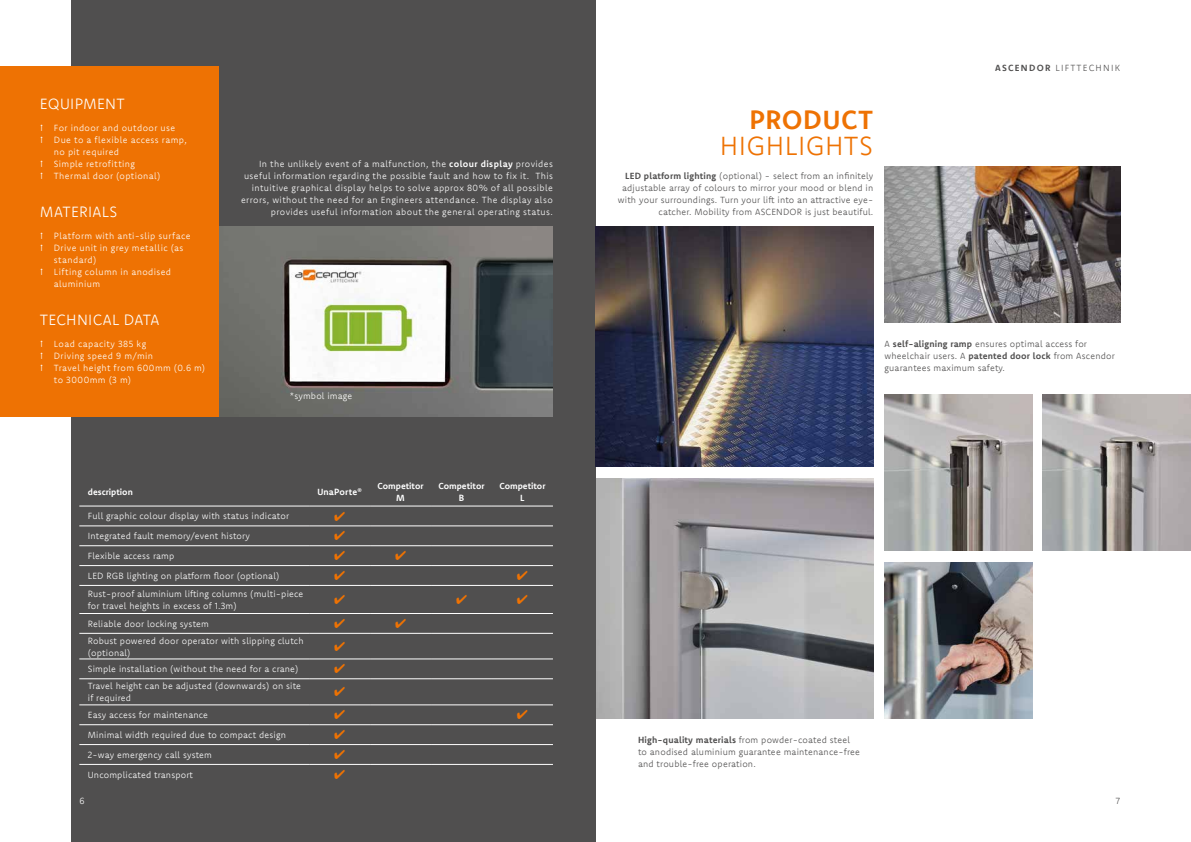
<style>
.page{position:relative;width:1191px;height:842px;background:#fff}
.page>*{position:absolute;margin:0;border:0;box-sizing:border-box;transform-origin:0 0}
.t1{font:300 26.5px "Komet";letter-spacing:.015em;color:#ee7203}
.t2{font:700 26.5px "Komet";letter-spacing:.02em;color:#ee7203}
.t3{font:300 15px "Komet";letter-spacing:.02em;color:#fff}
.t4{font:300 9px/12px "Komet";letter-spacing:.035em;color:#fff}
.t5{font:300 9px/12px "Komet";letter-spacing:.02em;color:#504f4f}
.t6{font:300 9px "Komet";letter-spacing:.14em;color:#504f4f}
.t7{font:700 9px "Komet";letter-spacing:.02em;color:#fff}
.t8{font:700 8.8px "Komet";color:#fff}
.s1{font-weight:700}
</style>
<div class="page">
<div style="left:71px;top:0;width:524px;height:842px;background:#504f4f"></div>
<img style="left:596px;top:479px;width:277px;height:240px">
<img style="left:884px;top:167px;width:236px;height:156px">
<img style="left:218px;top:227px;width:335px;height:189px">
<img style="left:884px;top:395px;width:148px;height:156px">
<img style="left:1042px;top:395px;width:149px;height:156px">
<img style="left:595px;top:227px;width:278px;height:240px">
<img style="left:884px;top:563px;width:148px;height:156px">
<div style="left:0;top:66px;width:218px;height:351px;background:#ee7203"></div>
<hr style="left:79px;top:506px;width:230px;height:1px;background:#fff">
<hr style="left:309px;top:506px;width:61px;height:1px;background:#fff">
<hr style="left:370px;top:506px;width:61px;height:1px;background:#fff">
<hr style="left:431px;top:506px;width:61px;height:1px;background:#fff">
<hr style="left:492px;top:506px;width:61px;height:1px;background:#fff">
<hr style="left:79px;top:526px;width:230px;height:1px;background:#fff">
<hr style="left:309px;top:526px;width:61px;height:1px;background:#fff">
<hr style="left:370px;top:526px;width:61px;height:1px;background:#fff">
<hr style="left:431px;top:526px;width:61px;height:1px;background:#fff">
<hr style="left:492px;top:526px;width:61px;height:1px;background:#fff">
<hr style="left:79px;top:545px;width:230px;height:1px;background:#fff">
<hr style="left:309px;top:545px;width:61px;height:1px;background:#fff">
<hr style="left:370px;top:545px;width:61px;height:1px;background:#fff">
<hr style="left:431px;top:545px;width:61px;height:1px;background:#fff">
<hr style="left:492px;top:545px;width:61px;height:1px;background:#fff">
<hr style="left:79px;top:565px;width:230px;height:1px;background:#fff">
<hr style="left:309px;top:565px;width:61px;height:1px;background:#fff">
<hr style="left:370px;top:565px;width:61px;height:1px;background:#fff">
<hr style="left:431px;top:565px;width:61px;height:1px;background:#fff">
<hr style="left:492px;top:565px;width:61px;height:1px;background:#fff">
<hr style="left:79px;top:585px;width:230px;height:1px;background:#fff">
<hr style="left:309px;top:585px;width:61px;height:1px;background:#fff">
<hr style="left:370px;top:585px;width:61px;height:1px;background:#fff">
<hr style="left:431px;top:585px;width:61px;height:1px;background:#fff">
<hr style="left:492px;top:585px;width:61px;height:1px;background:#fff">
<hr style="left:79px;top:613px;width:230px;height:1px;background:#fff">
<hr style="left:309px;top:613px;width:61px;height:1px;background:#fff">
<hr style="left:370px;top:613px;width:61px;height:1px;background:#fff">
<hr style="left:431px;top:613px;width:61px;height:1px;background:#fff">
<hr style="left:492px;top:613px;width:61px;height:1px;background:#fff">
<hr style="left:79px;top:633px;width:230px;height:1px;background:#fff">
<hr style="left:309px;top:633px;width:61px;height:1px;background:#fff">
<hr style="left:370px;top:633px;width:61px;height:1px;background:#fff">
<hr style="left:431px;top:633px;width:61px;height:1px;background:#fff">
<hr style="left:492px;top:633px;width:61px;height:1px;background:#fff">
<hr style="left:79px;top:659px;width:230px;height:1px;background:#fff">
<hr style="left:309px;top:659px;width:61px;height:1px;background:#fff">
<hr style="left:370px;top:659px;width:61px;height:1px;background:#fff">
<hr style="left:431px;top:659px;width:61px;height:1px;background:#fff">
<hr style="left:492px;top:659px;width:61px;height:1px;background:#fff">
<hr style="left:79px;top:678px;width:230px;height:1px;background:#fff">
<hr style="left:309px;top:678px;width:61px;height:1px;background:#fff">
<hr style="left:370px;top:678px;width:61px;height:1px;background:#fff">
<hr style="left:431px;top:678px;width:61px;height:1px;background:#fff">
<hr style="left:492px;top:678px;width:61px;height:1px;background:#fff">
<hr style="left:79px;top:705px;width:230px;height:1px;background:#fff">
<hr style="left:309px;top:705px;width:61px;height:1px;background:#fff">
<hr style="left:370px;top:705px;width:61px;height:1px;background:#fff">
<hr style="left:431px;top:705px;width:61px;height:1px;background:#fff">
<hr style="left:492px;top:705px;width:61px;height:1px;background:#fff">
<hr style="left:79px;top:724px;width:230px;height:1px;background:#fff">
<hr style="left:309px;top:724px;width:61px;height:1px;background:#fff">
<hr style="left:370px;top:724px;width:61px;height:1px;background:#fff">
<hr style="left:431px;top:724px;width:61px;height:1px;background:#fff">
<hr style="left:492px;top:724px;width:61px;height:1px;background:#fff">
<hr style="left:79px;top:744px;width:230px;height:1px;background:#fff">
<hr style="left:309px;top:744px;width:61px;height:1px;background:#fff">
<hr style="left:370px;top:744px;width:61px;height:1px;background:#fff">
<hr style="left:431px;top:744px;width:61px;height:1px;background:#fff">
<hr style="left:492px;top:744px;width:61px;height:1px;background:#fff">
<hr style="left:79px;top:764px;width:230px;height:1px;background:#fff">
<hr style="left:309px;top:764px;width:61px;height:1px;background:#fff">
<hr style="left:370px;top:764px;width:61px;height:1px;background:#fff">
<hr style="left:431px;top:764px;width:61px;height:1px;background:#fff">
<hr style="left:492px;top:764px;width:61px;height:1px;background:#fff">
<h2 class="t3" style="left:40px;top:94px;width:87px">EQUIPMENT</h2>
<p class="t4" style="left:54px;top:121px;width:134px">For indoor and outdoor use<br>Due to a flexible access ramp, no pit required<br>Simple retrofitting<br>Thermal door (optional)</p>
<h2 class="t3" style="left:40px;top:202px;width:79px">MATERIALS</h2>
<p class="t4" style="left:54px;top:229px;width:138px">Platform with anti-slip surface<br>Drive unit in grey metallic (as standard)<br>Lifting column in anodised aluminium</p>
<h2 class="t3" style="left:40px;top:310px;width:121px">TECHNICAL DATA</h2>
<p class="t4" style="left:54px;top:337px;width:153px">Load capacity 385 kg<br>Driving speed 9 m/min<br>Travel height from 600mm (0.6 m) to 3000mm (3 m)</p>
<p class="t4" style="left:241px;top:157px;width:313px;text-align:right">In the unlikely event of a malfunction, the <span class="s1">colour display</span> provides useful information regarding the possible fault and how to fix it. This intuitive graphical display helps to solve approx 80% of all possible errors, without the need for an Engineers attendance. The display also provides useful information about the general operating status.</p>
<p class="t4" style="left:290px;top:389px;width:64px">*symbol image</p>
<p class="t8" style="left:88px;top:486px;width:46px">description</p>
<p class="t7" style="left:317px;top:486px;width:46px">UnaPorte®</p>
<p class="t4" style="left:88px;top:510px;width:203px">Full graphic colour display with status indicator</p>
<p class="t4" style="left:88px;top:530px;width:163px">Integrated fault memory/event history</p>
<p class="t4" style="left:88px;top:550px;width:88px">Flexible access ramp</p>
<p class="t4" style="left:88px;top:569px;width:193px">LED RGB lighting on platform floor (optional)</p>
<p class="t4" style="left:88px;top:587px;width:217px">Rust-proof aluminium lifting columns (multi-piece for travel heights in excess of 1.3m)</p>
<p class="t4" style="left:88px;top:617px;width:123px">Reliable door locking system</p>
<p class="t4" style="left:88px;top:634px;width:217px">Robust powered door operator with slipping clutch (optional)</p>
<p class="t4" style="left:88px;top:663px;width:212px">Simple installation (without the need for a crane)</p>
<p class="t4" style="left:88px;top:680px;width:215px">Travel height can be adjusted (downwards) on site if required</p>
<p class="t4" style="left:88px;top:709px;width:122px">Easy access for maintenance</p>
<p class="t4" style="left:88px;top:729px;width:200px">Minimal width required due to compact design</p>
<p class="t4" style="left:88px;top:748px;width:126px">2-way emergency call system</p>
<p class="t4" style="left:88px;top:768px;width:107px">Uncomplicated transport</p>
<p class="t4" style="left:79px;top:795px;width:7px">6</p>
<p class="t8" style="left:377px;top:480px;width:48px">Competitor</p>
<p class="t7" style="left:396px;top:492px;width:10px">M</p>
<p class="t8" style="left:438px;top:480px;width:48px">Competitor</p>
<p class="t7" style="left:459px;top:492px;width:7px">B</p>
<p class="t8" style="left:499px;top:480px;width:48px">Competitor</p>
<p class="t7" style="left:520px;top:492px;width:6px">L</p>
<h1 class="t2" style="left:749px;top:103px;width:125px">PRODUCT</h1>
<h1 class="t1" style="left:720px;top:129px;width:155px">HIGHLIGHTS</h1>
<p class="t5" style="left:618px;top:169px;width:257px;text-align:right"><span class="s1">LED platform lighting</span> (optional) - select from an infinitely adjustable array of colours to mirror your mood or blend in with your surroundings. Turn your lift into an attractive eye&shy;catcher. Mobility from ASCENDOR is just beautiful.</p>
<p class="t6" style="left:995px;top:62px;width:126px"><span class="s1">ASCENDOR</span> LIFTTECHNIK</p>
<p class="t5" style="left:884px;top:337px;width:232px">A <span class="s1">self-aligning ramp</span> ensures optimal access for wheelchair users. A <span class="s1">patented door lock</span> from Ascendor guarantees maximum safety.</p>
<p class="t5" style="left:638px;top:733px;width:223px"><span class="s1">High-quality materials</span> from powder-coated steel to anodised aluminium guarantee maintenance-free and trouble-free operation.</p>
<p class="t5" style="left:1115px;top:795px;width:6px">7</p>
</div>
